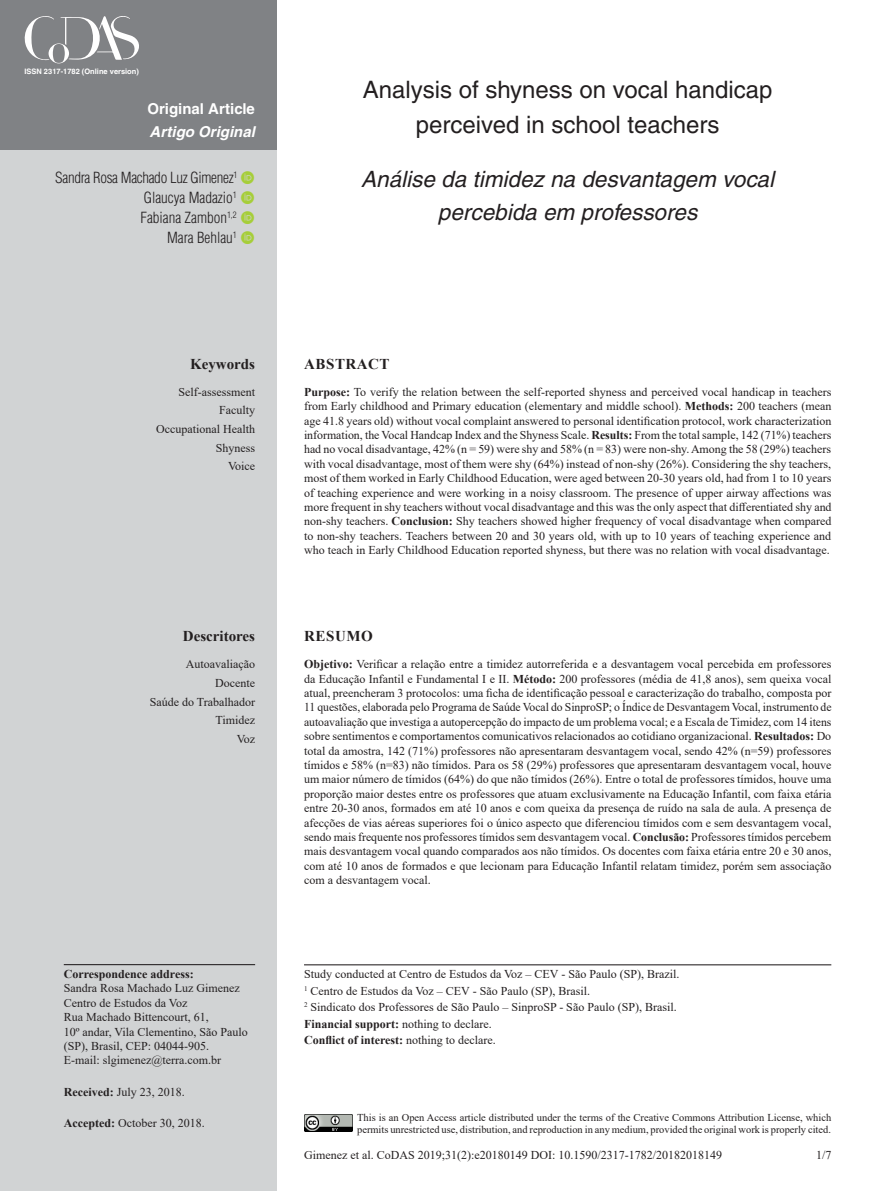
<style>
.page{position:relative;width:893px;height:1191px;background:#fff}
.page>*{position:absolute;margin:0;border:0;box-sizing:border-box;transform-origin:0 0}
.ArticleTitle{font:24px/34.5px "Helvetica";color:#231f20;text-align:center}
.ArticleTitle-Trans1{font:italic 22.5px/33px "Helvetica";color:#231f20;text-align:center}
.Authors{font:300 condensed 15px "Helvetica";color:#231f20}
.Authors-2{font:300 condensed 15px "Helvetica";letter-spacing:-.02em;color:#231f20}
.KeywordsTitle{font:700 15px "Times New Roman";color:#231f20}
.t1{font:700 15px "Helvetica";color:#fff}
.t2{font:italic 700 15px "Helvetica";color:#fff}
.AbstractTitle{font:700 15px "Times New Roman";letter-spacing:.035em;color:#231f20}
.AbstractTitle-Trans1{font:700 15px "Times New Roman";letter-spacing:.035em;color:#231f20}
.Abstract-Trans1{font:12px/14.4px "Times New Roman";color:#231f20;text-align:justify}
.Abstract{font:12px/14.4px "Times New Roman";color:#231f20;text-align:justify}
.Correspondence{font:12px/14.4px "Times New Roman";color:#231f20}
.Affiliations{font:12px "Times New Roman";color:#231f20}
.fnArticleOther{font:12px "Times New Roman";color:#231f20}
.Keywords{font:12px "Times New Roman";color:#231f20}
.Keywords-Trans1{font:12px "Times New Roman";color:#231f20}
.History{font:12px "Times New Roman";color:#231f20}
.fnConflict{font:700 12px "Times New Roman";color:#231f20}
.fnSupported-by{font:700 12px "Times New Roman";color:#231f20}
.pubNameFooter{font:10.5px/12.6px "Times New Roman";color:#231f20}
.t3{font:700 7.5px "Helvetica";color:#fff}
.s1{font-weight:700}
.s2{font-weight:400}
</style>
<div class="page">
<div style="left:0;top:149px;width:276px;height:1042px;background:#d1d3d4"></div>
<div style="left:0;top:0;width:276px;height:149px;background:#808285"></div>
<img style="left:304px;top:1114px;width:48px;height:17px">
<svg style="left:24px;top:16px;width:115px;height:48px"></svg>
<hr style="left:64px;top:964px;width:191px;height:1px;background:#231f20">
<hr style="left:304px;top:964px;width:527px;height:1px;background:#231f20">
<p class="t3" style="left:24px;top:66px;width:116px">ISSN 2317-1782 (Online version)</p>
<p class="t1" style="left:147px;top:100px;width:109px">Original Article</p>
<p class="t2" style="left:150px;top:122px;width:107px">Artigo Original</p>
<p class="Authors-2" style="left:55px;top:168px;width:183px">Sandra Rosa Machado Luz Gimenez<sup>1</sup></p>
<p class="Authors" style="left:144px;top:188px;width:95px">Glaucya Madazio<sup>1</sup></p>
<p class="Authors" style="left:140px;top:208px;width:98px">Fabiana Zambon<sup>1,2</sup></p>
<p class="Authors" style="left:167px;top:228px;width:71px">Mara Behlau<sup>1</sup></p>
<p class="KeywordsTitle" style="left:190px;top:353px;width:66px">Keywords</p>
<p class="Keywords" style="left:178px;top:383px;width:78px">Self-assessment</p>
<p class="Keywords" style="left:219px;top:402px;width:37px">Faculty</p>
<p class="Keywords" style="left:156px;top:420px;width:100px">Occupational Health</p>
<p class="Keywords" style="left:216px;top:439px;width:41px">Shyness</p>
<p class="Keywords" style="left:228px;top:458px;width:29px">Voice</p>
<p class="KeywordsTitle" style="left:183px;top:625px;width:74px">Descritores</p>
<p class="Keywords-Trans1" style="left:186px;top:655px;width:71px">Autoavaliação</p>
<p class="Keywords-Trans1" style="left:215px;top:674px;width:41px">Docente</p>
<p class="Keywords-Trans1" style="left:150px;top:693px;width:107px">Saúde do Trabalhador</p>
<p class="Keywords-Trans1" style="left:216px;top:711px;width:41px">Timidez</p>
<p class="Keywords-Trans1" style="left:237px;top:730px;width:20px">Voz</p>
<p class="Correspondence" style="left:64px;top:966px;width:185px"><span class="s1">Correspondence address:<br></span>Sandra Rosa Machado Luz Gimenez<br>Centro de Estudos da Voz<br>Rua Machado Bittencourt, 61,<br>10º andar, Vila Clementino, São Paulo (SP), Brasil, CEP: 04044-905.<br>E-mail: slgimenez@terra.com.br</p>
<p class="History" style="left:64px;top:1083px;width:122px"><span class="s1">Received:</span> July 23, 2018.</p>
<p class="History" style="left:64px;top:1114px;width:142px"><span class="s1">Accepted:</span> October 30, 2018.</p>
<p class="ArticleTitle" style="left:363px;top:72px;width:411px">Analysis of shyness on vocal handicap perceived in school teachers</p>
<p class="ArticleTitle-Trans1" style="left:361px;top:162px;width:414px">Análise da timidez na desvantagem vocal percebida em professores</p>
<p class="AbstractTitle" style="left:304px;top:353px;width:87px">ABSTRACT</p>
<p class="Abstract" style="left:304px;top:384px;width:529px"><span class="s1">Purpose:</span> To verify the relation between the self-reported shyness and perceived vocal handicap in teachers from Early childhood and Primary education (elementary and middle school). <span class="s1">Methods:</span> 200 teachers (mean age 41.8 years old) without vocal complaint answered to personal identification protocol, work characterization information, the Vocal Handcap Index and the Shyness Scale. <span class="s1">Results:</span> From the total sample, 142 (71%) teachers had no vocal disadvantage, 42% (n = 59) were shy and 58% (n = 83) were non-shy. Among the 58 (29%) teachers with vocal disadvantage, most of them were shy (64%) instead of non-shy (26%). Considering the shy teachers, most of them worked in Early Childhood Education, were aged between 20-30 years old, had from 1 to 10 years of teaching experience and were working in a noisy classroom. The presence of upper airway affections was more frequent in shy teachers without vocal disadvantage and this was the only aspect that differentiated shy and non-shy teachers. <span class="s1">Conclusion:</span> Shy teachers showed higher frequency of vocal disadvantage when compared to non-shy teachers. Teachers between 20 and 30 years old, with up to 10 years of teaching experience and who teach in Early Childhood Education reported shyness, but there was no relation with vocal disadvantage.</p>
<p class="AbstractTitle-Trans1" style="left:304px;top:625px;width:70px">RESUMO</p>
<p class="Abstract-Trans1" style="left:304px;top:656px;width:529px"><span class="s1">Objetivo:</span> Verificar a relação entre a timidez autorreferida e a desvantagem vocal percebida em professores da Educação Infantil e Fundamental I e II. <span class="s1">Método:</span> 200 professores (média de 41,8 anos), sem queixa vocal atual, preencheram 3 protocolos: uma ficha de identificação pessoal e caracterização do trabalho, composta por 11 questões, elaborada pelo Programa de Saúde Vocal do SinproSP; o Índice de Desvantagem Vocal, instrumento de autoavaliação que investiga a autopercepção do impacto de um problema vocal; e a Escala de Timidez, com 14 itens sobre sentimentos e comportamentos comunicativos relacionados ao cotidiano organizacional. <span class="s1">Resultados:</span> Do total da amostra, 142 (71%) professores não apresentaram desvantagem vocal, sendo 42% (n=59) professores tímidos e 58% (n=83) não tímidos. Para os 58 (29%) professores que apresentaram desvantagem vocal, houve um maior número de tímidos (64%) do que não tímidos (26%). Entre o total de professores tímidos, houve uma proporção maior destes entre os professores que atuam exclusivamente na Educação Infantil, com faixa etária entre 20-30 anos, formados em até 10 anos e com queixa da presença de ruído na sala de aula. A presença de afecções de vias aéreas superiores foi o único aspecto que diferenciou tímidos com e sem desvantagem vocal, sendo mais frequente nos professores tímidos sem desvantagem vocal. <span class="s1">Conclusão:</span> Professores tímidos percebem mais desvantagem vocal quando comparados aos não tímidos. Os docentes com faixa etária entre 20 e 30 anos, com até 10 anos de formados e que lecionam para Educação Infantil relatam timidez, porém sem associação com a desvantagem vocal.</p>
<p class="fnArticleOther" style="left:304px;top:965px;width:377px">Study conducted at Centro de Estudos da Voz – CEV - São Paulo (SP), Brazil.</p>
<p class="Affiliations" style="left:304px;top:982px;width:288px"><sup>1</sup> Centro de Estudos da Voz – CEV - São Paulo (SP), Brasil.</p>
<p class="Affiliations" style="left:304px;top:998px;width:374px"><sup>2</sup> Sindicato dos Professores de São Paulo – SinproSP - São Paulo (SP), Brasil.</p>
<p class="fnSupported-by" style="left:304px;top:1015px;width:189px">Financial support: <span class="s2">nothing to declare.</span></p>
<p class="fnConflict" style="left:304px;top:1031px;width:193px">Conflict of interest: <span class="s2">nothing to declare.</span></p>
<p class="pubNameFooter" style="left:357px;top:1110px;width:476px">This is an Open Access article distributed under the terms of the Creative Commons Attribution License, which permits unrestricted use, distribution, and reproduction in any medium, provided the original work is properly cited.</p>
<p class="Abstract-Trans1" style="left:304px;top:1147px;width:419px">Gimenez et al. CoDAS 2019;31(2):e20180149 DOI: 10.1590/2317-1782/20182018149</p>
<p class="Abstract-Trans1" style="left:816px;top:1147px;width:17px">1/7</p>
</div>
